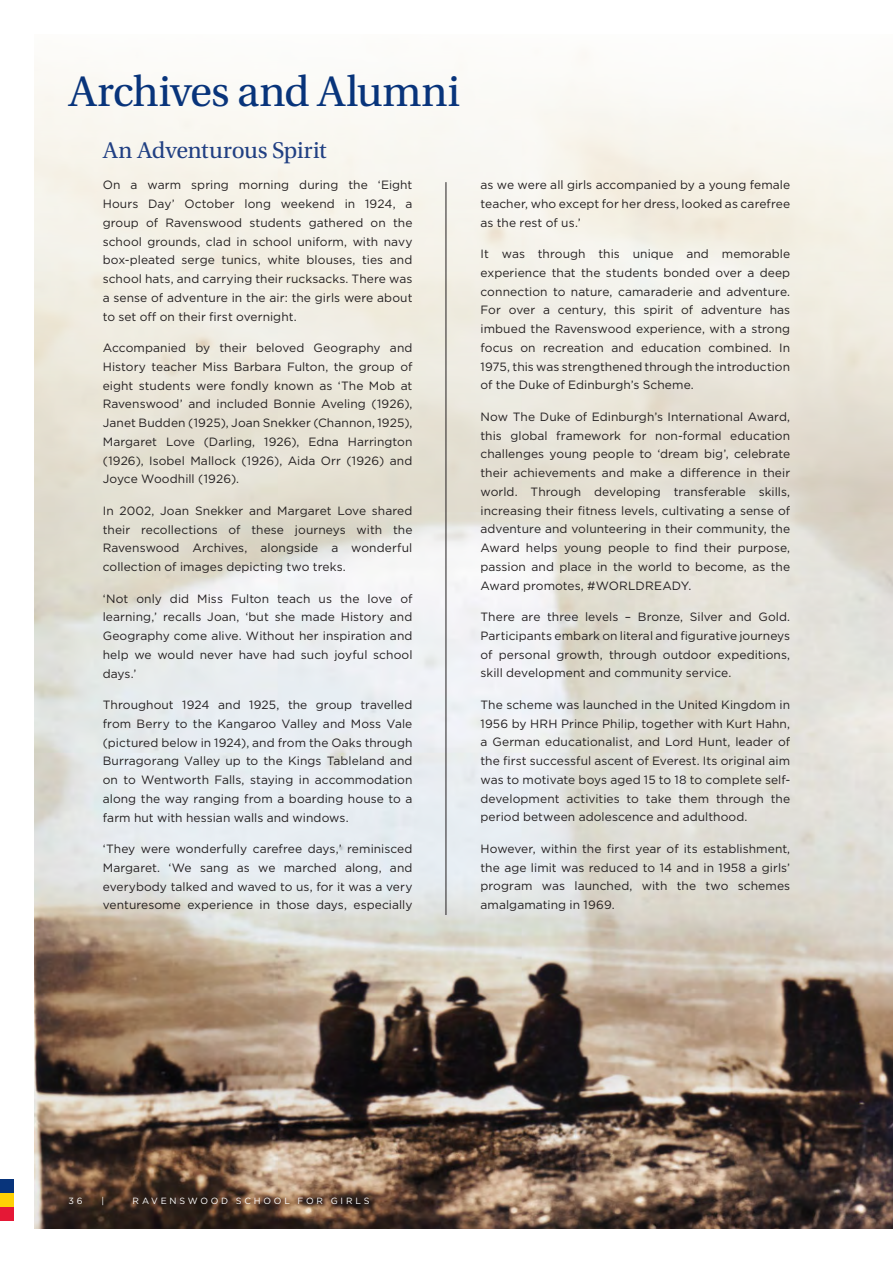
<style>
.page{position:relative;width:893px;height:1263px;background:#fff}
.page>*{position:absolute;margin:0;border:0;box-sizing:border-box;transform-origin:0 0}
.Community_H1{font:45px "Utopia Std";letter-spacing:-.01em;color:#08347b}
.Sub_Heading_-_Secondary{font:24px "Utopia Std";letter-spacing:-.01em;color:#214083}
.Main_body{font:12px/18.8px "Gotham";letter-spacing:.005em;color:#231f20;text-align:justify}
.t1{font:9px "Gotham";letter-spacing:.31em;color:#fff}
</style>
<div class="page">
<img style="left:34px;top:52px;width:859px;height:1177px">
<hr style="left:446px;top:182px;width:1px;height:733px;background:#231f20">
<div style="left:0;top:1207px;width:14px;height:14px;background:#e51836"></div>
<div style="left:0;top:1193px;width:14px;height:14px;background:#fed105"></div>
<div style="left:0;top:1179px;width:14px;height:14px;background:#08347b"></div>
<p class="Community_H1" style="left:68px;top:67px;width:393px">Archives and Alumni</p>
<p class="Sub_Heading_-_Secondary" style="left:103px;top:137px;width:225px">An Adventurous Spirit</p>
<p class="Main_body" style="left:103px;top:175px;width:311px">On a warm spring morning during the ‘Eight Hours Day’ October long weekend in 1924, a group of Ravenswood students gathered on the school grounds, clad in school uniform, with navy box-pleated serge tunics, white blouses, ties and school hats, and carrying their rucksacks. There was a sense of adventure in the air: the girls were about to set off on their first overnight.</p>
<p class="Main_body" style="left:103px;top:338px;width:311px">Accompanied by their beloved Geography and History teacher Miss Barbara Fulton, the group of eight students were fondly known as ‘The Mob at Ravenswood’ and included Bonnie Aveling (1926), Janet Budden (1925), Joan Snekker (Channon, 1925), Margaret Love (Darling, 1926), Edna Harrington (1926), Isobel Mallock (1926), Aida Orr (1926) and Joyce Woodhill (1926).</p>
<p class="Main_body" style="left:103px;top:501px;width:311px">In 2002, Joan Snekker and Margaret Love shared their recollections of these journeys with the Ravenswood Archives, alongside a wonderful collection of images depicting two treks.</p>
<p class="Main_body" style="left:103px;top:589px;width:311px">‘Not only did Miss Fulton teach us the love of learning,’ recalls Joan, ‘but she made History and Geography come alive. Without her inspiration and help we would never have had such joyful school days.’</p>
<p class="Main_body" style="left:103px;top:695px;width:311px">Throughout 1924 and 1925, the group travelled from Berry to the Kangaroo Valley and Moss Vale (pictured below in 1924), and from the Oaks through Burragorang Valley up to the Kings Tableland and on to Wentworth Falls, staying in accommodation along the way ranging from a boarding house to a farm hut with hessian walls and windows.</p>
<p class="Main_body" style="left:103px;top:839px;width:311px">‘They were wonderfully carefree days,’ reminisced Margaret. ‘We sang as we marched along, and everybody talked and waved to us, for it was a very venturesome experience in those days, especially</p>
<p class="Main_body" style="left:480px;top:175px;width:311px">as we were all girls accompanied by a young female teacher, who except for her dress, looked as carefree as the rest of us.’</p>
<p class="Main_body" style="left:480px;top:244px;width:311px">It was through this unique and memorable experience that the students bonded over a deep connection to nature, camaraderie and adventure.<br>For over a century, this spirit of adventure has imbued the Ravenswood experience, with a strong focus on recreation and education combined. In 1975, this was strengthened through the introduction of the Duke of Edinburgh’s Scheme.</p>
<p class="Main_body" style="left:480px;top:407px;width:311px">Now The Duke of Edinburgh’s International Award, this global framework for non-formal education challenges young people to ‘dream big’, celebrate their achievements and make a difference in their world. Through developing transferable skills, increasing their fitness levels, cultivating a sense of adventure and volunteering in their community, the Award helps young people to find their purpose, passion and place in the world to become, as the Award promotes, #WORLDREADY.</p>
<p class="Main_body" style="left:480px;top:607px;width:311px">There are three levels – Bronze, Silver and Gold.<br>Participants embark on literal and figurative journeys of personal growth, through outdoor expeditions, skill development and community service.</p>
<p class="Main_body" style="left:480px;top:695px;width:311px">The scheme was launched in the United Kingdom in 1956 by HRH Prince Philip, together with Kurt Hahn, a German educationalist, and Lord Hunt, leader of the first successful ascent of Everest. Its original aim was to motivate boys aged 15 to 18 to complete self&shy;development activities to take them through the period between adolescence and adulthood.</p>
<p class="Main_body" style="left:480px;top:839px;width:311px">However, within the first year of its establishment, the age limit was reduced to 14 and in 1958 a girls’ program was launched, with the two schemes amalgamating in 1969.</p>
<p class="t1" style="left:68px;top:1195px;width:16px">3 6</p>
<p class="t1" style="left:102px;top:1195px;width:4px">|</p>
<p class="t1" style="left:133px;top:1195px;width:238px">RAVENSWOOD SCHOOL FOR GIRLS</p>
</div>
